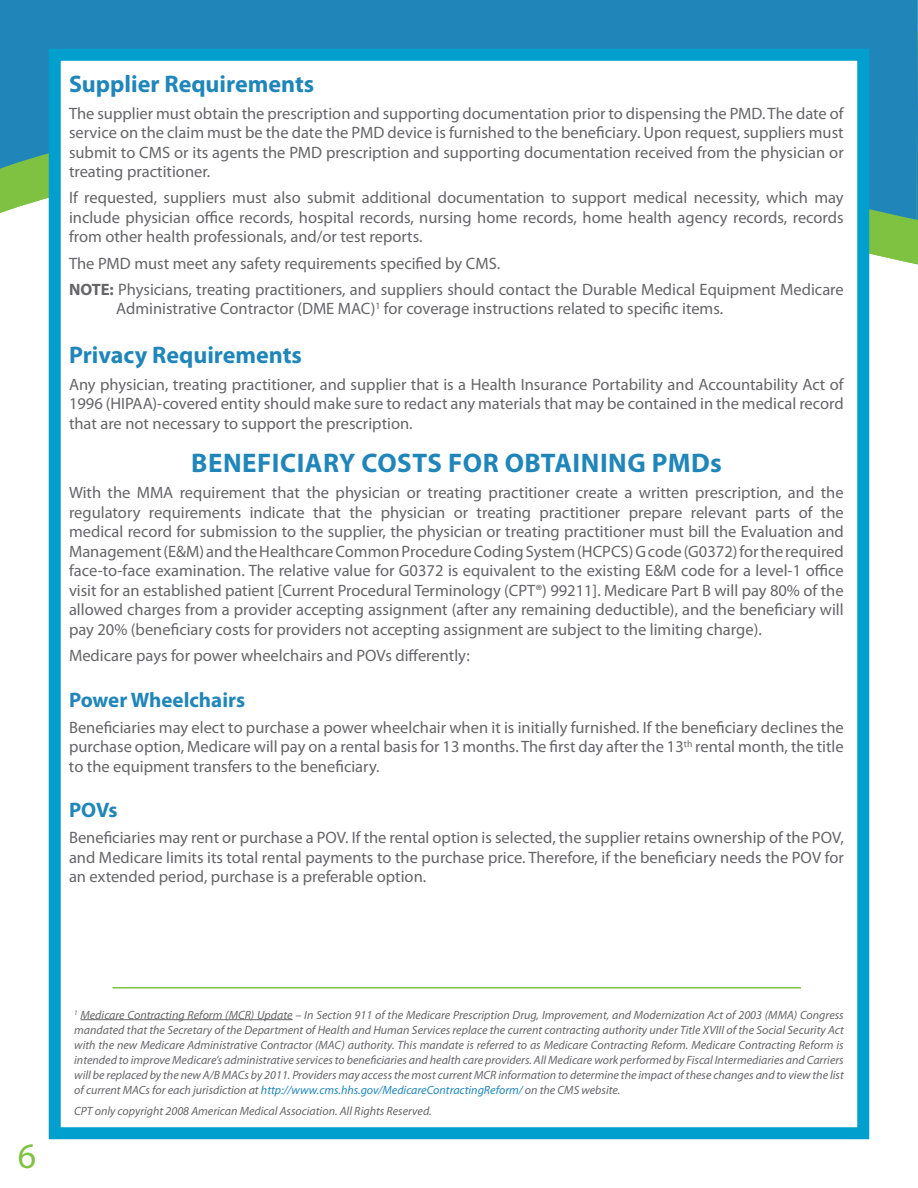
<style>
.page{position:relative;width:918px;height:1188px;background:#fff}
.page>*{position:absolute;margin:0;border:0;box-sizing:border-box;transform-origin:0 0}
.t1{font:36px "Myriad Pro";color:#7fc241}
.t2{font:700 27px "Myriad Pro";letter-spacing:.02em;color:#2086ba}
.SubHeader{font:700 24px "Myriad Pro";color:#2086ba}
.Subsub_header{font:700 21px "Myriad Pro";color:#2086ba}
.Body_Text{font:16.5px/19.5px "Myriad Pro";color:#656568;text-align:justify}
.Note_list{font:16.5px/19.5px "Myriad Pro";color:#656568}
.Body_Text-2{font:italic 12px/15px "Myriad Pro";color:#656568;text-align:justify}
.s1{font-weight:700}
.s2{color:#2086ba}
</style>
<div class="page">
<svg style="left:48px;top:220px;width:868px;height:59px;fill:#7fc241"></svg>
<div style="left:0;top:0;width:916px;height:220px;background:#2086ba"></div>
<svg style="left:916px;top:0;width:2px;height:265px"></svg>
<div style="left:49px;top:49px;width:820px;height:1090px;background:#fff;border:12px solid #009fce"></div>
<hr style="left:81px;top:1019px;width:212px;height:1px;background:#656568">
<hr style="left:112px;top:987px;width:689px;height:1px;background:#7fc241">
<p class="SubHeader" style="left:69px;top:69px;width:247px">Supplier Requirements</p>
<p class="Body_Text" style="left:69px;top:103px;width:776px">The supplier must obtain the prescription and supporting documentation prior to dispensing the PMD. The date of service on the claim must be the date the PMD device is furnished to the beneficiary. Upon request, suppliers must submit to CMS or its agents the PMD prescription and supporting documentation received from the physician or treating practitioner.</p>
<p class="Body_Text" style="left:69px;top:188px;width:776px">If requested, suppliers must also submit additional documentation to support medical necessity, which may include physician office records, hospital records, nursing home records, home health agency records, records from other health professionals, and/or test reports.</p>
<p class="Body_Text" style="left:69px;top:253px;width:433px">The PMD must meet any safety requirements specified by CMS.</p>
<p class="Note_list" style="left:116px;top:279px;width:729px;text-indent:-47px"><span class="s1">NOTE:</span> Physicians, treating practitioners, and suppliers should contact the Durable Medical Equipment Medicare<br>Administrative Contractor (DME MAC)<sup>1</sup> for coverage instructions related to specific items.</p>
<p class="SubHeader" style="left:69px;top:340px;width:235px">Privacy Requirements</p>
<p class="Body_Text" style="left:69px;top:374px;width:776px">Any physician, treating practitioner, and supplier that is a Health Insurance Portability and Accountability Act of 1996 (HIPAA)-covered entity should make sure to redact any materials that may be contained in the medical record that are not necessary to support the prescription.</p>
<p class="t2" style="left:191px;top:445px;width:532px">BENEFICIARY COSTS FOR OBTAINING PMDs</p>
<p class="Body_Text" style="left:69px;top:483px;width:776px">With the MMA requirement that the physician or treating practitioner create a written prescription, and the regulatory requirements indicate that the physician or treating practitioner prepare relevant parts of the medical record for submission to the supplier, the physician or treating practitioner must bill the Evaluation and Management (E&amp;M) and the Healthcare Common Procedure Coding System (HCPCS) G code (G0372) for the required face-to-face examination. The relative value for G0372 is equivalent to the existing E&amp;M code for a level-1 office visit for an established patient [Current Procedural Terminology (CPT®) 99211]. Medicare Part B will pay 80% of the allowed charges from a provider accepting assignment (after any remaining deductible), and the beneficiary will pay 20% (beneficiary costs for providers not accepting assignment are subject to the limiting charge).</p>
<p class="Body_Text" style="left:69px;top:646px;width:402px">Medicare pays for power wheelchairs and POVs differently:</p>
<p class="Subsub_header" style="left:69px;top:686px;width:178px">Power Wheelchairs</p>
<p class="Body_Text" style="left:69px;top:717px;width:776px">Beneficiaries may elect to purchase a power wheelchair when it is initially furnished. If the beneficiary declines the purchase option, Medicare will pay on a rental basis for 13 months. The first day after the 13<sup>th</sup> rental month, the title to the equipment transfers to the beneficiary.</p>
<p class="Subsub_header" style="left:69px;top:796px;width:50px">POVs</p>
<p class="Body_Text" style="left:69px;top:828px;width:776px">Beneficiaries may rent or purchase a POV. If the rental option is selected, the supplier retains ownership of the POV, and Medicare limits its total rental payments to the purchase price. Therefore, if the beneficiary needs the POV for an extended period, purchase is a preferable option.</p>
<p class="t1" style="left:18px;top:1134px;width:20px">6</p>
<p class="Body_Text-2" style="left:74px;top:1007px;width:771px"><sup>1</sup> Medicare Contracting Reform (MCR) Update – In Section 911 of the Medicare Prescription Drug, Improvement, and Modernization Act of 2003 (MMA) Congress mandated that the Secretary of the Department of Health and Human Services replace the current contracting authority under Title XVIII of the Social Security Act with the new Medicare Administrative Contractor (MAC) authority. This mandate is referred to as Medicare Contracting Reform. Medicare Contracting Reform is intended to improve Medicare’s administrative services to beneficiaries and health care providers. All Medicare work performed by Fiscal Intermediaries and Carriers will be replaced by the new A/B MACs by 2011. Providers may access the most current MCR information to determine the impact of these changes and to view the list of current MACs for each jurisdiction at <span class="s2">http://www.cms.hhs.gov/MedicareContractingReform/</span> on the CMS website.</p>
<p class="Body_Text-2" style="left:74px;top:1104px;width:359px">CPT only copyright 2008 American Medical Association. All Rights Reserved.</p>
</div>
